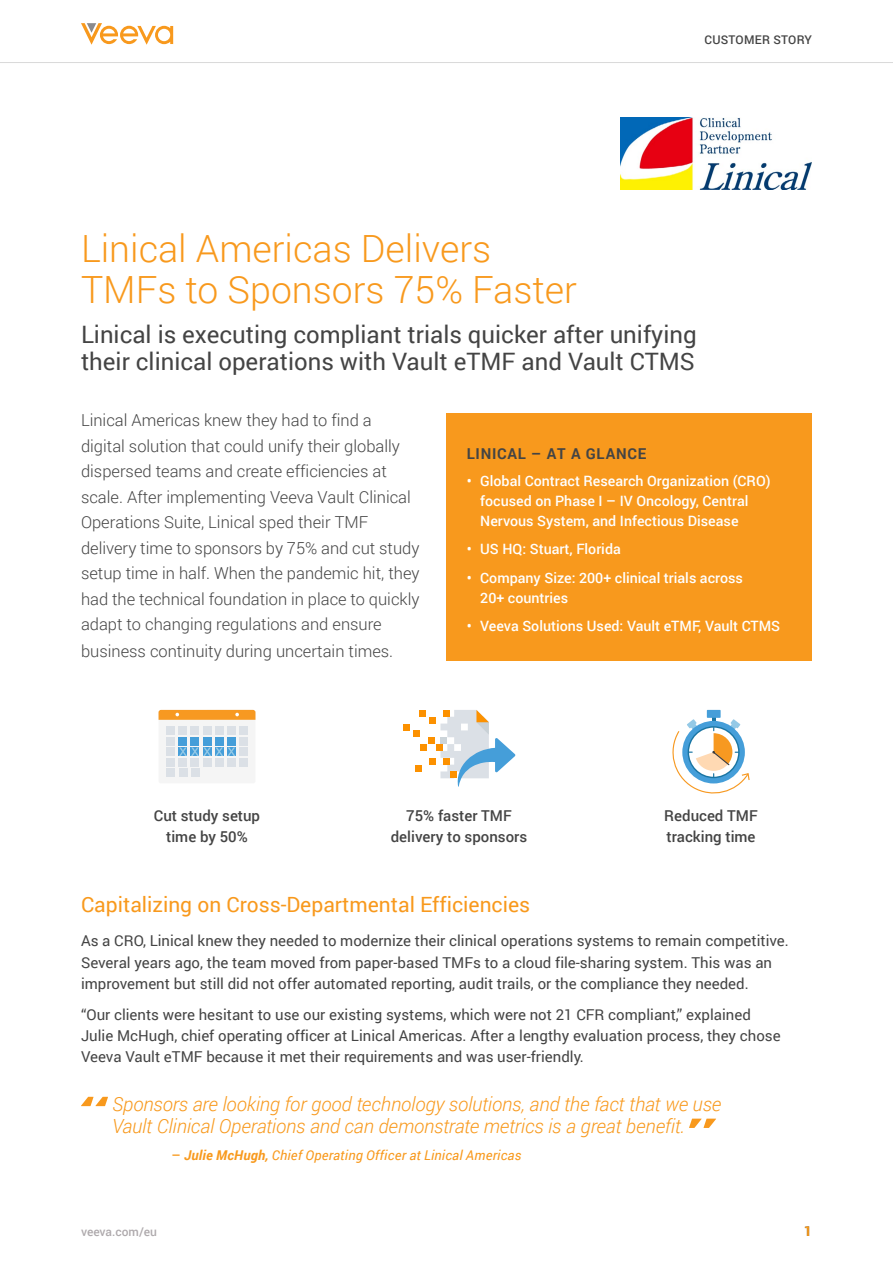
<style>
.page{position:relative;width:893px;height:1263px;background:#fff}
.page>*{position:absolute;margin:0;border:0;box-sizing:border-box;transform-origin:0 0}
.t1{font:300 37.5px/40.5px "Roboto";color:#f8991d}
.t2{font:24px/27px "Roboto";color:#444}
.t3{font:21px "Roboto";color:#f8991d}
.t4{font:italic 300 19.5px/22.5px "Roboto";letter-spacing:-.005em;color:#f8991d}
.t5{font:300 16.5px/25.5px "Roboto";color:#444}
.t6{font:15px/21px "Roboto";color:#444}
.t7{font:500 15px/21px "Roboto";color:#444;text-align:center}
.t8{font:700 15px "Roboto";letter-spacing:.05em;color:#444}
.t9{font:500 14.25px/20px "Roboto";color:#fff}
.t10{font:italic 13.5px "Roboto";letter-spacing:.015em;color:#f8991d}
.t11{font:700 13.5px "Roboto";color:#ff9e1a}
.t12{font:500 12px "Roboto";letter-spacing:.02em;color:#444}
.t13{font:500 12px "Roboto";color:#afaaad}
.s1{font-weight:500;font-style:normal}
.s2{font-weight:700}
</style>
<div class="page">
<svg style="left:81px;top:23px;width:92px;height:22px"></svg>
<hr style="left:0;top:62px;width:893px;height:1px;background:#d9d9d9">
<div style="left:159px;top:710px;width:96px;height:73px;background:#f5f5f5;border-radius:2px"></div>
<div style="left:166px;top:726px;width:9px;height:9px;background:#dbe0e6"></div>
<div style="left:179px;top:726px;width:8px;height:9px;background:#dbe0e6"></div>
<div style="left:191px;top:726px;width:8px;height:9px;background:#dbe0e6"></div>
<div style="left:203px;top:726px;width:8px;height:9px;background:#dbe0e6"></div>
<div style="left:215px;top:726px;width:8px;height:9px;background:#dbe0e6"></div>
<div style="left:227px;top:726px;width:9px;height:9px;background:#dbe0e6"></div>
<div style="left:239px;top:726px;width:9px;height:9px;background:#dbe0e6"></div>
<div style="left:166px;top:737px;width:9px;height:8px;background:#dbe0e6"></div>
<div style="left:179px;top:737px;width:8px;height:8px;background:#459ed9"></div>
<div style="left:191px;top:737px;width:8px;height:8px;background:#459ed9"></div>
<div style="left:203px;top:737px;width:8px;height:8px;background:#459ed9"></div>
<div style="left:215px;top:737px;width:8px;height:8px;background:#459ed9"></div>
<div style="left:227px;top:737px;width:9px;height:8px;background:#459ed9"></div>
<div style="left:239px;top:737px;width:9px;height:8px;background:#dbe0e6"></div>
<div style="left:166px;top:747px;width:9px;height:9px;background:#dbe0e6"></div>
<div style="left:227px;top:747px;width:9px;height:9px;background:#459ed9"></div>
<div style="left:239px;top:747px;width:9px;height:9px;background:#dbe0e6"></div>
<div style="left:166px;top:758px;width:9px;height:8px;background:#dbe0e6"></div>
<div style="left:179px;top:758px;width:8px;height:8px;background:#dbe0e6"></div>
<div style="left:191px;top:758px;width:8px;height:8px;background:#dbe0e6"></div>
<div style="left:203px;top:758px;width:8px;height:8px;background:#dbe0e6"></div>
<div style="left:215px;top:758px;width:8px;height:8px;background:#dbe0e6"></div>
<div style="left:227px;top:758px;width:9px;height:8px;background:#dbe0e6"></div>
<div style="left:239px;top:758px;width:9px;height:8px;background:#dbe0e6"></div>
<div style="left:166px;top:768px;width:9px;height:9px;background:#dbe0e6"></div>
<div style="left:179px;top:768px;width:8px;height:9px;background:#dbe0e6"></div>
<div style="left:191px;top:768px;width:8px;height:9px;background:#dbe0e6"></div>
<svg style="left:159px;top:710px;width:96px;height:10px"></svg>
<svg style="left:179px;top:747px;width:56px;height:9px"></svg>
<div style="left:437px;top:744px;width:6px;height:7px;background:#fc9100"></div>
<div style="left:428px;top:737px;width:7px;height:7px;background:#fc9100"></div>
<div style="left:413px;top:730px;width:7px;height:7px;background:#fc9100"></div>
<div style="left:403px;top:723px;width:7px;height:7px;background:#fc9100"></div>
<div style="left:429px;top:717px;width:7px;height:6px;background:#fc9100"></div>
<div style="left:419px;top:710px;width:7px;height:7px;background:#fc9100"></div>
<div style="left:420px;top:744px;width:6px;height:7px;background:#fc9100"></div>
<div style="left:429px;top:758px;width:7px;height:7px;background:#fc9100"></div>
<div style="left:415px;top:765px;width:7px;height:6px;background:#fc9100"></div>
<svg style="left:440px;top:710px;width:75px;height:77px"></svg>
<hr style="left:712px;top:711px;width:4px;height:13px;background:#1a75a3">
<div style="left:707px;top:710px;width:14px;height:8px;background:#459ed9"></div>
<svg style="left:672px;top:719px;width:78px;height:75px"></svg>
<div style="left:446px;top:414px;width:366px;height:247px;background:#f8991d"></div>
<svg style="left:81px;top:1097px;width:27px;height:9px"></svg>
<svg style="left:689px;top:1118px;width:27px;height:10px"></svg>
<img style="left:620px;top:117px;width:192px;height:73px">
<p class="t12" style="left:704px;top:32px;width:109px">CUSTOMER STORY</p>
<h1 class="t1" style="left:81px;top:227px;width:497px">Linical Americas Delivers<br>TMFs to Sponsors 75% Faster</h1>
<h2 class="t2" style="left:81px;top:320px;width:617px">Linical is executing compliant trials quicker after unifying their clinical operations with Vault eTMF and Vault CTMS</h2>
<p class="t5" style="left:81px;top:407px;width:340px">Linical Americas knew they had to find a digital solution that could unify their globally dispersed teams and create efficiencies at scale. After implementing Veeva Vault Clinical Operations Suite, Linical sped their TMF delivery time to sponsors by 75% and cut study setup time in half. When the pandemic hit, they had the technical foundation in place to quickly adapt to changing regulations and ensure</p>
<p class="t5" style="left:81px;top:638px;width:314px">business continuity during uncertain times.</p>
<p class="t8" style="left:467px;top:443px;width:181px">LINICAL – AT A GLANCE</p>
<p class="t9" style="left:480px;top:470px;width:292px;text-indent:-13px">• Global Contract Research Organization (CRO) focused on Phase I – IV Oncology, Central<br>Nervous System, and Infectious Disease</p>
<p class="t9" style="left:467px;top:538px;width:156px">• US HQ: Stuart, Florida</p>
<p class="t9" style="left:480px;top:567px;width:264px;text-indent:-13px">• Company Size: 200+ clinical trials across<br>20+ countries</p>
<p class="t9" style="left:467px;top:615px;width:315px">• Veeva Solutions Used: Vault eTMF, Vault CTMS</p>
<p class="t7" style="left:154px;top:805px;width:108px">Cut study setup time by 50%</p>
<p class="t7" style="left:391px;top:805px;width:138px">75% faster TMF delivery to sponsors</p>
<p class="t7" style="left:664px;top:805px;width:95px;text-align:left">Reduced TMF tracking time</p>
<h3 class="t3" style="left:81px;top:890px;width:451px">Capitalizing on Cross-Departmental Efficiencies</h3>
<p class="t6" style="left:81px;top:930px;width:709px">As a CRO, Linical knew they needed to modernize their clinical operations systems to remain competitive.<br>Several years ago, the team moved from paper-based TMFs to a cloud file-sharing system. This was an improvement but still did not offer automated reporting, audit trails, or the compliance they needed.</p>
<p class="t6" style="left:81px;top:1004px;width:701px">“Our clients were hesitant to use our existing systems, which were not 21 CFR compliant,” explained<br>Julie McHugh, chief operating officer at Linical Americas. After a lengthy evaluation process, they chose<br>Veeva Vault eTMF because it met their requirements and was user-friendly.</p>
<h3 class="t4" style="left:112px;top:1092px;width:611px">Sponsors are looking for good technology solutions, and the fact that we use<br>Vault Clinical Operations and can demonstrate metrics is a great benefit.</h3>
<p class="t10" style="left:171px;top:1145px;width:351px"><span class="s1">–</span> <span class="s2">Julie McHugh,</span> Chief Operating Officer at Linical Americas</p>
<p class="t13" style="left:81px;top:1223px;width:78px">veeva.com/eu</p>
<p class="t11" style="left:804px;top:1222px;width:9px">1</p>
</div>
